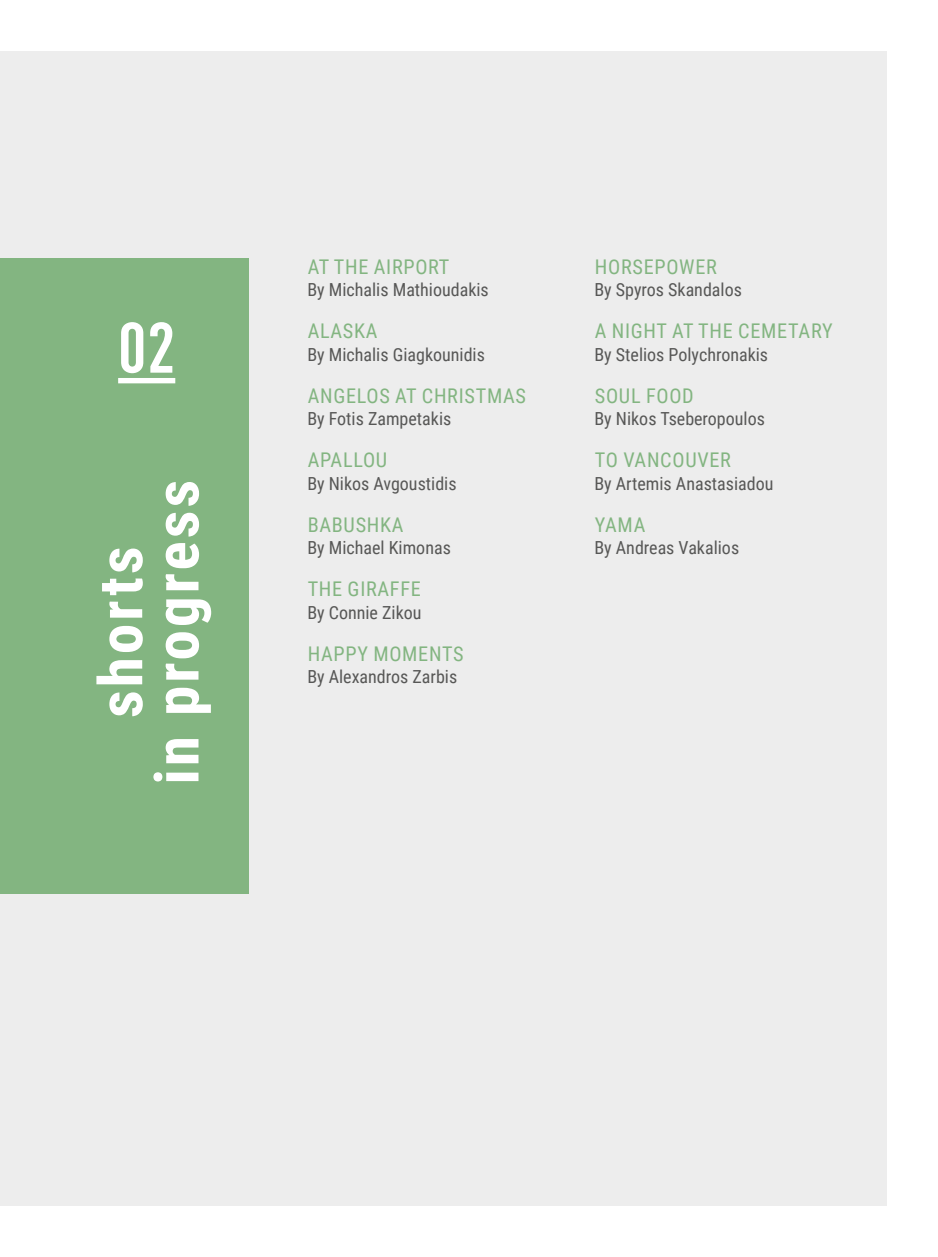
<style>
.page{position:relative;width:938px;height:1257px;background:#fff}
.page>*{position:absolute;margin:0;border:0;box-sizing:border-box;transform-origin:0 0}
.t1{font:700 condensed 70.2px "DIN Pro";color:#fff}
.t2{font:700 60.98px/56.2px "Roboto Condensed";letter-spacing:.05em;color:#fff;text-align:center}
.t3{font:20.25px "Roboto Condensed";letter-spacing:.035em;color:#83b581}
.t4{font:18px "Roboto Condensed";color:#575756}
</style>
<div class="page">
<div style="left:0;top:51px;width:887px;height:1154px;background:#ededed"></div>
<div style="left:0;top:258px;width:249px;height:636px;background:#83b581"></div>
<div style="left:118px;top:378px;width:57px;height:5px;background:#fff"></div>
<h1 class="t1" style="left:118px;top:296px;width:59px">02</h1>
<h2 class="t2" style="left:90px;top:784px;width:306px;rotate:-90deg">shorts<br>in progress</h2>
<p class="t3" style="left:308px;top:252px;width:143px">AT THE AIRPORT</p>
<p class="t4" style="left:307px;top:277px;width:183px">By Michalis Mathioudakis</p>
<p class="t3" style="left:308px;top:317px;width:71px">ALASKA</p>
<p class="t4" style="left:307px;top:341px;width:179px">By Michalis Giagkounidis</p>
<p class="t3" style="left:308px;top:381px;width:220px">ANGELOS AT CHRISTMAS</p>
<p class="t4" style="left:307px;top:406px;width:145px">By Fotis Zampetakis</p>
<p class="t3" style="left:308px;top:446px;width:81px">APALLOU</p>
<p class="t4" style="left:307px;top:471px;width:151px">By Nikos Avgoustidis</p>
<p class="t3" style="left:308px;top:510px;width:97px">BABUSHKA</p>
<p class="t4" style="left:307px;top:535px;width:145px">By Michael Kimonas</p>
<p class="t3" style="left:308px;top:575px;width:115px">ΤHE GIRAFFE</p>
<p class="t4" style="left:307px;top:600px;width:116px">By Connie Zikou</p>
<p class="t3" style="left:308px;top:639px;width:157px">HAPPY MOMENTS</p>
<p class="t4" style="left:307px;top:664px;width:151px">By Alexandros Zarbis</p>
<p class="t3" style="left:595px;top:252px;width:124px">HORSEPOWER</p>
<p class="t4" style="left:594px;top:277px;width:149px">By Spyros Skandalos</p>
<p class="t3" style="left:595px;top:317px;width:239px">A NIGHT AT THE CEMETARY</p>
<p class="t4" style="left:594px;top:341px;width:175px">By Stelios Polychronakis</p>
<p class="t3" style="left:595px;top:381px;width:100px">SOUL FOOD</p>
<p class="t4" style="left:594px;top:406px;width:172px">By Nikos Tseberopoulos</p>
<p class="t3" style="left:595px;top:446px;width:138px">TO VANCOUVER</p>
<p class="t4" style="left:594px;top:471px;width:180px">By Artemis Anastasiadou</p>
<p class="t3" style="left:595px;top:510px;width:52px">YAMA</p>
<p class="t4" style="left:594px;top:535px;width:146px">By Andreas Vakalios</p>
</div>
